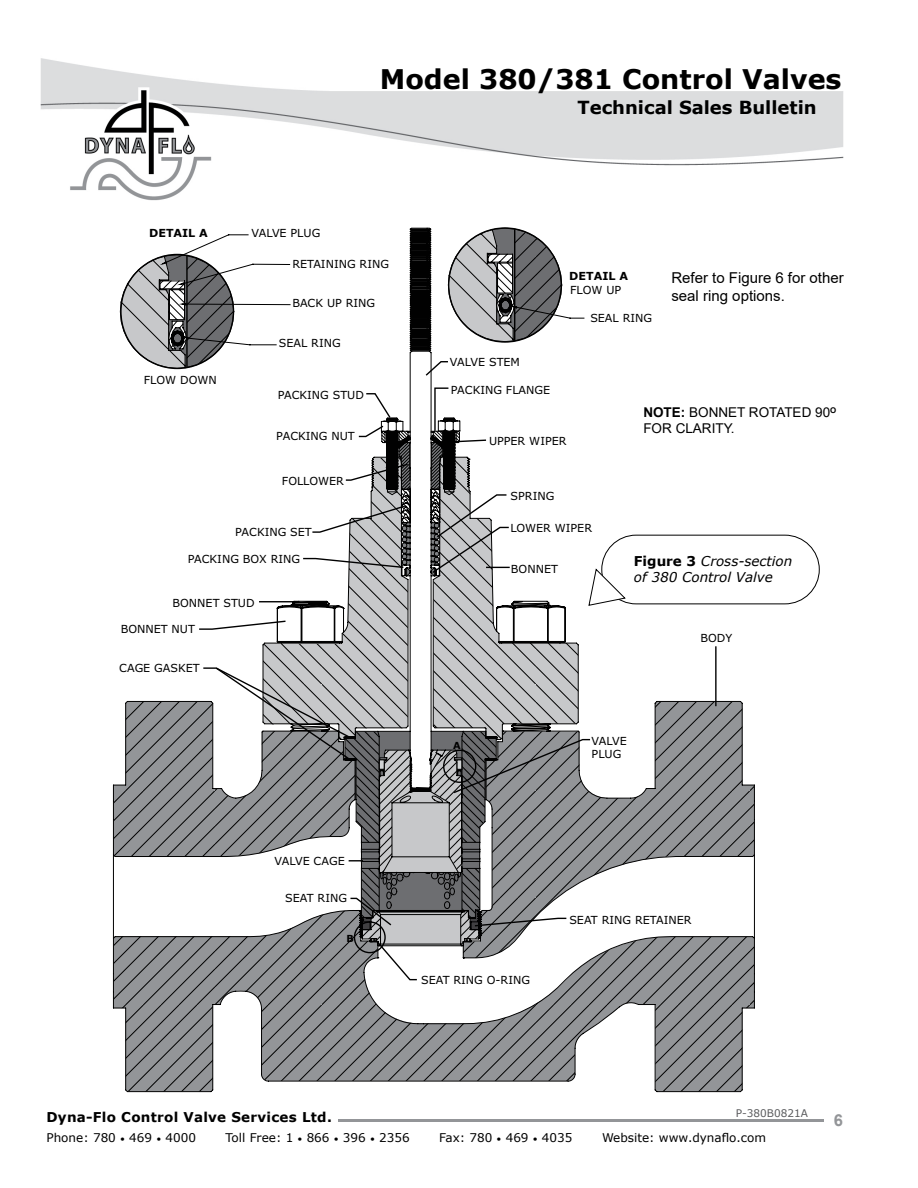
<style>
.page{position:relative;width:918px;height:1188px;background:#fff}
.page>*{position:absolute;margin:0;border:0;box-sizing:border-box;transform-origin:0 0}
.t1{font:700 27px "Verdana";color:#000}
.t2{font:700 18px "Verdana";color:#000}
.t3{font:700 16.5px "Arial";color:#939598}
.t4{font:15px/18px "Arial";color:#000}
.t5{font:italic 13.5px/16.2px "Verdana";color:#000}
.t6{font:700 13.5px "Verdana";letter-spacing:.02em;color:#000}
.t7{font:13.5px/16.2px "Arial";color:#000}
.t8{font:12px "Verdana";color:#000}
.t9{font:11.1px/13.4px "Verdana";color:#010101}
.t10{font:700 11.1px "Verdana";color:#010101}
.t11{font:10.5px "Verdana";color:#5a5b5d}
.t12{font:700 9.75px "Verdana";color:#000}
.s1{font-weight:700}
.s2{font-weight:700;font-style:normal}
.s3{font-size:9px}
</style>
<div class="page">
<img style="left:41px;top:58px;width:803px;height:143px">
<hr style="left:338px;top:1120px;width:486px;height:2px;background:#939598">
<svg style="left:113px;top:534px;width:643px;height:558px"></svg>
<svg style="left:198px;top:534px;width:519px;height:447px"></svg>
<div style="left:354px;top:921px;width:32px;height:32px;border:1px solid #000;border-radius:50%"></div>
<div style="left:602px;top:535px;width:217px;height:69px;border:1px solid #000;border-radius:34px"></div>
<svg style="left:113px;top:227px;width:512px;height:719px"></svg>
<h1 class="t1" style="left:380px;top:60px;width:463px">Model 380/381 Control Valves</h1>
<h2 class="t2" style="left:578px;top:95px;width:241px">Technical Sales Bulletin</h2>
<p class="t10" style="left:149px;top:225px;width:60px">DETAIL A</p>
<p class="t9" style="left:144px;top:373px;width:75px">FLOW DOWN</p>
<p class="t9" style="left:252px;top:227px;width:70px">VALVE PLUG</p>
<p class="t9" style="left:292px;top:257px;width:98px">RETAINING RING</p>
<p class="t9" style="left:292px;top:296px;width:84px">BACK UP RING</p>
<p class="t9" style="left:279px;top:336px;width:63px">SEAL RING</p>
<p class="t9" style="left:278px;top:388px;width:88px">PACKING STUD</p>
<p class="t9" style="left:276px;top:429px;width:80px">PACKING NUT</p>
<p class="t9" style="left:282px;top:474px;width:64px">FOLLOWER</p>
<p class="t9" style="left:235px;top:526px;width:78px">PACKING SET</p>
<p class="t9" style="left:188px;top:552px;width:114px">PACKING BOX RING</p>
<p class="t9" style="left:173px;top:596px;width:84px">BONNET STUD</p>
<p class="t9" style="left:121px;top:623px;width:76px">BONNET NUT</p>
<p class="t9" style="left:119px;top:661px;width:82px">CAGE GASKET</p>
<p class="t9" style="left:450px;top:355px;width:72px">VALVE STEM</p>
<p class="t9" style="left:451px;top:383px;width:101px">PACKING FLANGE</p>
<p class="t10" style="left:569px;top:268px;width:60px">DETAIL A</p>
<p class="t9" style="left:570px;top:283px;width:53px">FLOW UP</p>
<p class="t9" style="left:590px;top:311px;width:63px">SEAL RING</p>
<h3 class="t4" style="left:671px;top:268px;width:174px">Refer to Figure 6 for other seal ring options.</h3>
<p class="t7" style="left:643px;top:404px;width:194px"><span class="s1">NOTE:</span> BONNET ROTATED 90<sup>O<br></sup>FOR CLARITY.</p>
<p class="t9" style="left:489px;top:434px;width:79px">UPPER WIPER</p>
<p class="t9" style="left:511px;top:489px;width:45px">SPRING</p>
<p class="t12" style="left:453px;top:738px;width:9px">A</p>
<p class="t9" style="left:510px;top:521px;width:83px">LOWER WIPER</p>
<p class="t9" style="left:511px;top:562px;width:48px">BONNET</p>
<p class="t5" style="left:634px;top:553px;width:160px"><span class="s2">Figure 3</span> Cross-section of 380 Control Valve</p>
<p class="t9" style="left:700px;top:632px;width:33px">BODY</p>
<p class="t9" style="left:592px;top:734px;width:37px">VALVE<br>PLUG</p>
<p class="t9" style="left:275px;top:854px;width:72px">VALVE CAGE</p>
<p class="t9" style="left:285px;top:891px;width:63px">SEAT RING</p>
<p class="t12" style="left:346px;top:931px;width:9px">B</p>
<p class="t9" style="left:421px;top:974px;width:110px">SEAT RING O-RING</p>
<p class="t9" style="left:569px;top:913px;width:124px">SEAT RING RETAINER</p>
<p class="t11" style="left:736px;top:1106px;width:74px">P-380B0821A</p>
<p class="t6" style="left:46px;top:1108px;width:287px">Dyna-Flo Control Valve Services Ltd.</p>
<p class="t8" style="left:46px;top:1130px;width:151px">Phone: 780 <span class="s3">•</span> 469 <span class="s3">•</span> 4000</p>
<p class="t8" style="left:226px;top:1130px;width:186px">Toll Free: 1 <span class="s3">•</span> 866 <span class="s3">•</span> 396 <span class="s3">•</span> 2356</p>
<p class="t8" style="left:439px;top:1130px;width:135px">Fax: 780 <span class="s3">•</span> 469 <span class="s3">•</span> 4035</p>
<p class="t8" style="left:602px;top:1130px;width:165px">Website: www.dynaflo.com</p>
<h3 class="t3" style="left:834px;top:1108px;width:11px">6</h3>
</div>
